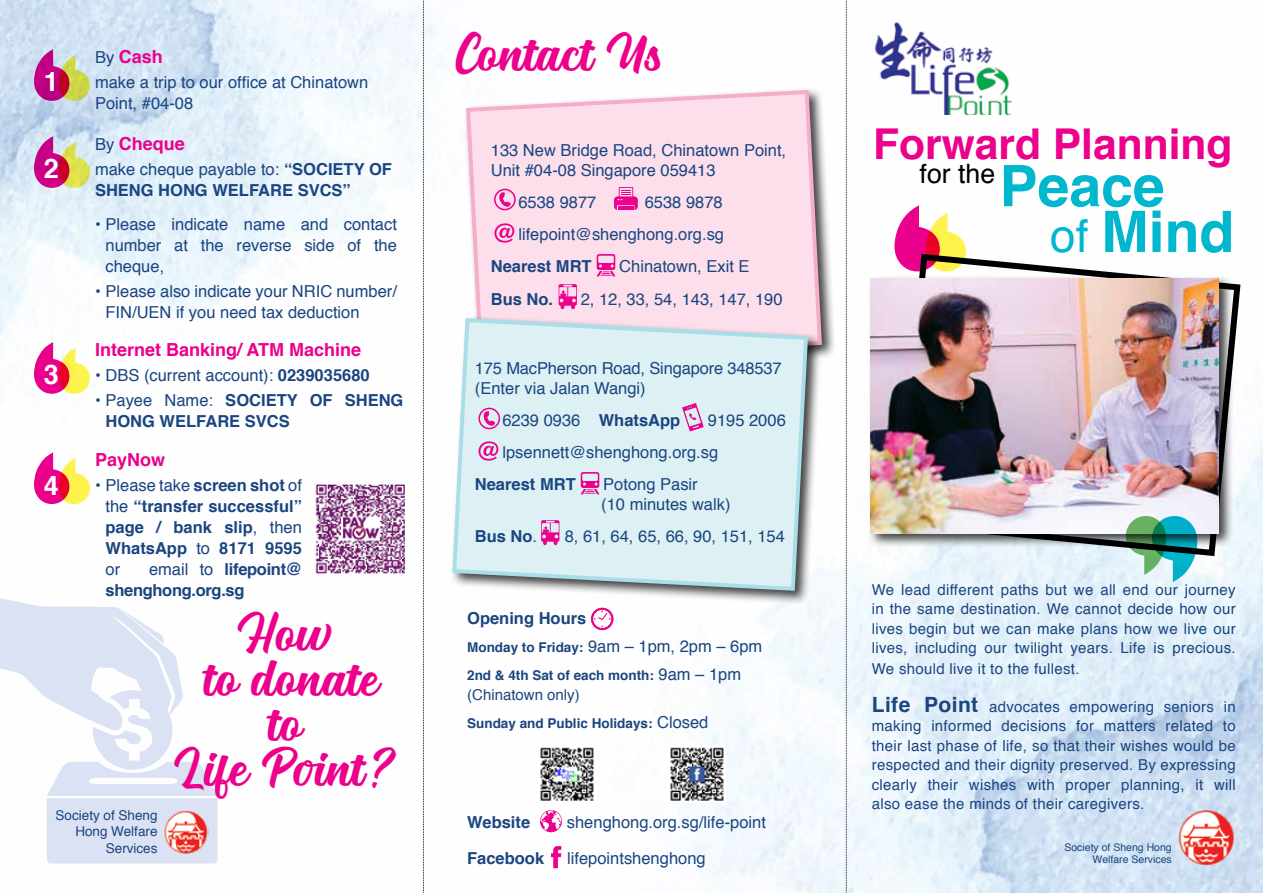
<style>
.page{position:relative;width:1263px;height:893px;background:#fff}
.page>*{position:absolute;margin:0;border:0;box-sizing:border-box;transform-origin:0 0}
.t1{font:700 57.15px/45.8px "Helvetica";color:#00b7ce}
.t2{font:43.5px/45px "Mailston";color:#ec008c;text-align:center}
.t3{font:700 42.6px "Helvetica";color:#ec008c}
.t4{font:700 27px "Helvetica";color:#fff}
.t5{font:26.7px "Helvetica";color:#000}
.t6{font:700 18px "Helvetica";color:#ec008c}
.t7{font:16.5px/21px "Helvetica";color:#1a4580}
.t8{font:700 16.5px/21px "Helvetica";color:#1a4580}
.t9{font:700 16.5px/21px "Helvetica";letter-spacing:-.02em;color:#1a4580}
.t10{font:15px/19.5px "Helvetica";letter-spacing:.02em;color:#1a4580;text-align:justify}
.t11{font:15px "Helvetica";color:#1a4580}
.t12{font:700 13.5px/28px "Helvetica";color:#1a4580}
.t13{font:13.5px/16.2px "Helvetica";color:#1a4580;text-align:right}
.t14{font:10.5px/12.6px "Helvetica";color:#1a4580;text-align:right}
.s1{font-weight:400;font-size:16.5px;color:#1a4580}
.s2{font-weight:400}
.s3{font-weight:700}
.s4{font-weight:400;font-size:16.5px}
.s5{font-weight:400;font-size:45.75px}
.s6{font-weight:700;font-size:21px}
</style>
<div class="page">
<img style="left:0;top:0;width:1263px;height:893px">
<img style="left:1177px;top:808px;width:59px;height:59px">
<img style="left:872px;top:20px;width:145px;height:95px">
<svg style="left:846px;top:0;width:1px;height:893px"></svg>
<svg style="left:423px;top:0;width:1px;height:893px"></svg>
<svg style="left:0;top:593px;width:217px;height:270px"></svg>
<img style="left:163px;top:809px;width:45px;height:45px">
<svg style="left:34px;top:49px;width:56px;height:52px;background:#c78294"></svg>
<div style="left:463px;top:87px;width:374px;height:291px;background:#000;opacity:.75"></div>
<svg style="left:464px;top:88px;width:360px;height:277px;background:#f9dde8"></svg>
<svg style="left:559px;top:284px;width:18px;height:25px"></svg>
<svg style="left:596px;top:254px;width:19px;height:22px"></svg>
<svg style="left:614px;top:187px;width:24px;height:23px"></svg>
<svg style="left:494px;top:223px;width:20px;height:20px"></svg>
<div style="left:494px;top:189px;width:22px;height:21px;border:2px solid #ec008c;border-radius:50%"></div>
<svg style="left:498px;top:192px;width:13px;height:16px"></svg>
<div style="left:449px;top:315px;width:374px;height:291px;background:#000;opacity:.75"></div>
<svg style="left:450px;top:316px;width:360px;height:277px;background:#d8e9ed"></svg>
<svg style="left:541px;top:520px;width:18px;height:25px"></svg>
<svg style="left:580px;top:472px;width:19px;height:22px"></svg>
<svg style="left:682px;top:403px;width:22px;height:29px"></svg>
<svg style="left:478px;top:441px;width:20px;height:20px"></svg>
<div style="left:478px;top:408px;width:22px;height:21px;border:2px solid #ec008c;border-radius:50%"></div>
<svg style="left:482px;top:410px;width:14px;height:17px"></svg>
<svg style="left:892px;top:251px;width:352px;height:308px"></svg>
<div style="left:867px;top:275px;width:367px;height:273px;background:#000;opacity:.75"></div>
<img style="left:870px;top:278px;width:349px;height:255px">
<svg style="left:1126px;top:516px;width:71px;height:66px;background:#63aaa1"></svg>
<svg style="left:894px;top:205px;width:72px;height:66px"></svg>
<svg style="left:34px;top:136px;width:56px;height:52px;background:#d28897"></svg>
<svg style="left:34px;top:342px;width:56px;height:52px"></svg>
<svg style="left:34px;top:452px;width:56px;height:52px"></svg>
<svg style="left:551px;top:846px;width:10px;height:22px"></svg>
<svg style="left:540px;top:810px;width:22px;height:22px"></svg>
<svg style="left:591px;top:608px;width:22px;height:22px"></svg>
<img style="left:316px;top:484px;width:88px;height:89px">
<img style="left:669px;top:746px;width:57px;height:56px">
<img style="left:538px;top:746px;width:57px;height:56px">
<h3 class="t4" style="left:44px;top:60px;width:17px">1</h3>
<h3 class="t4" style="left:44px;top:147px;width:17px">2</h3>
<h3 class="t4" style="left:44px;top:353px;width:17px">3</h3>
<h3 class="t4" style="left:44px;top:463px;width:17px">4</h3>
<p class="t6" style="left:95px;top:42px;width:69px"><span class="s1">By</span> Cash</p>
<p class="t7" style="left:95px;top:72px;width:275px">make a trip to our office at Chinatown<br>Point, #04-08</p>
<p class="t6" style="left:95px;top:129px;width:91px"><span class="s1">By</span> Cheque</p>
<p class="t8" style="left:95px;top:159px;width:298px"><span class="s2">make cheque payable to:</span> “SOCIETY OF<br>SHENG HONG WELFARE SVCS”</p>
<p class="t7" style="left:106px;top:214px;width:293px;text-align:justify;text-indent:-10px">• Please indicate name and contact number at the reverse side of the cheque,</p>
<p class="t7" style="left:106px;top:281px;width:293px;text-indent:-10px">• Please also indicate your NRIC number/<br>FIN/UEN if you need tax deduction</p>
<p class="t6" style="left:95px;top:335px;width:268px">Internet Banking/ ATM Machine</p>
<p class="t7" style="left:95px;top:365px;width:276px">• DBS (current account): <span class="s3">0239035680</span></p>
<p class="t8" style="left:106px;top:390px;width:299px;text-indent:-10px"><span class="s2">• Payee Name:</span> SOCIETY OF SHENG<br>HONG WELFARE SVCS</p>
<p class="t6" style="left:95px;top:445px;width:72px">PayNow</p>
<p class="t8" style="left:106px;top:475px;width:198px;text-align:justify;text-indent:-11px"><span class="s2">• Please take</span> screen shot <span class="s2">of the</span> “transfer successful” page / bank slip<span class="s2">, then </span>WhatsApp <span class="s2">to</span> 8171 9595 <span class="s2">or</span></p>
<p class="t9" style="left:106px;top:559px;width:198px;text-indent:43px"><span class="s2">email to</span> lifepoint@ shenghong.org.sg</p>
<h2 class="t2" style="left:175px;top:613px;width:224px">How<br>to donate<br>to<br>Life Point?</h2>
<p class="t13" style="left:56px;top:808px;width:103px">Society of Sheng<br>Hong Welfare<br>Services</p>
<h2 class="t2" style="left:456px;top:34px;width:209px">Contact Us</h2>
<p class="t7" style="left:491px;top:141px;width:297px;line-height:19.5px">133 New Bridge Road, Chinatown Point,<br>Unit #04-08 Singapore 059413</p>
<p class="t7" style="left:518px;top:192px;width:79px">6538 9877</p>
<p class="t7" style="left:518px;top:186px;width:207px;line-height:32.2px;text-align:right">6538 9878 lifepoint@shenghong.org.sg</p>
<p class="t8" style="left:491px;top:256px;width:102px">Nearest MRT</p>
<p class="t7" style="left:619px;top:256px;width:132px">Chinatown, Exit E</p>
<p class="t8" style="left:491px;top:288px;width:64px">Bus No.</p>
<p class="t7" style="left:581px;top:289px;width:203px">2, 12, 33, 54, 143, 147, 190</p>
<p class="t7" style="left:475px;top:359px;width:308px;line-height:19.5px">175 MacPherson Road, Singapore 348537 (Enter via Jalan Wangi)</p>
<p class="t7" style="left:502px;top:410px;width:179px">6239 0936 <span class="s3">WhatsApp</span></p>
<p class="t7" style="left:502px;top:404px;width:285px;line-height:32.2px;text-indent:205px">9195 2006 lpsennett@shenghong.org.sg</p>
<p class="t8" style="left:475px;top:474px;width:102px">Nearest MRT</p>
<p class="t7" style="left:601px;top:475px;width:131px;line-height:19.5px">Potong Pasir<br>(10 minutes walk)</p>
<p class="t8" style="left:475px;top:526px;width:64px">Bus No<span class="s2">.</span></p>
<p class="t7" style="left:565px;top:526px;width:222px">8, 61, 64, 65, 66, 90, 151, 154</p>
<p class="t8" style="left:467px;top:608px;width:121px">Opening Hours</p>
<p class="t12" style="left:467px;top:634px;width:297px">Monday to Friday: <span class="s4">9am – 1pm, 2pm – 6pm<br></span>2nd &amp; 4th Sat of each month: <span class="s4">9am – 1pm</span></p>
<p class="t11" style="left:467px;top:683px;width:114px">(Chinatown only)</p>
<p class="t12" style="left:467px;top:709px;width:243px">Sunday and Public Holidays: <span class="s4">Closed</span></p>
<p class="t8" style="left:467px;top:812px;width:64px">Website</p>
<p class="t7" style="left:567px;top:813px;width:201px">shenghong.org.sg/life-point</p>
<p class="t8" style="left:467px;top:848px;width:79px">Facebook</p>
<p class="t7" style="left:567px;top:849px;width:140px">lifepointshenghong</p>
<h3 class="t3" style="left:873px;top:109px;width:361px">Forward Planning</h3>
<h1 class="t1" style="left:1050px;top:164px;width:186px;text-indent:-51px">Peace<br><span class="s5">of</span> Mind</h1>
<h3 class="t5" style="left:920px;top:153px;width:77px">for the</h3>
<p class="t10" style="left:872px;top:580px;width:365px">We lead different paths but we all end our journey in the same destination. We cannot decide how our lives begin but we can make plans how we live our lives, including our twilight years. Life is precious.</p>
<p class="t10" style="left:872px;top:660px;width:209px">We should live it to the fullest.</p>
<p class="t10" style="left:872px;top:697px;width:365px"><span class="s6">Life Point</span> advocates empowering seniors in making informed decisions for matters related to their last phase of life, so that their wishes would be respected and their dignity preserved. By expressing clearly their wishes with proper planning, it will also ease the minds of their caregivers.</p>
<p class="t14" style="left:1064px;top:841px;width:109px">Society of Sheng Hong<br>Welfare Services</p>
</div>
